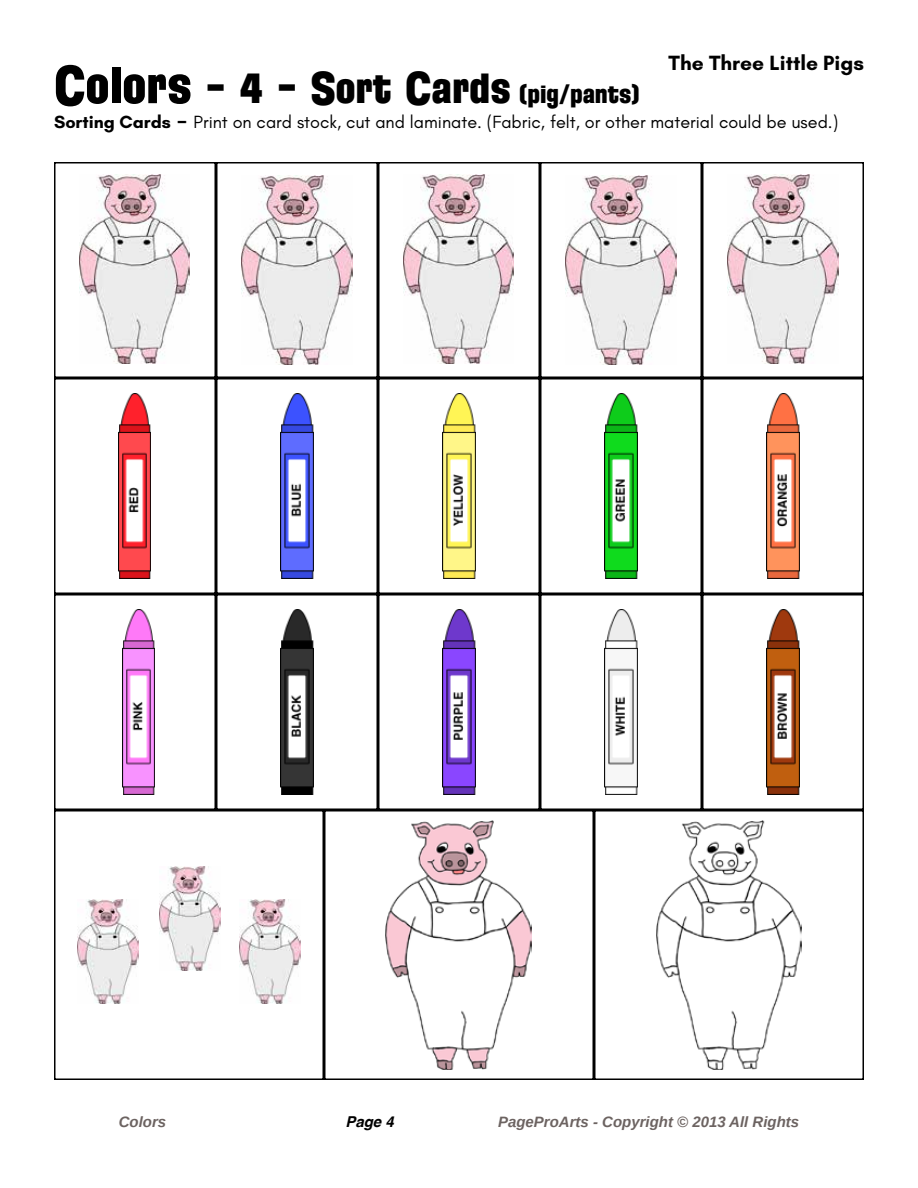
<style>
.page{position:relative;width:918px;height:1188px;background:#fff}
.page>*{position:absolute;margin:0;border:0;box-sizing:border-box;transform-origin:0 0}
.t1{font:45px "Florida Project Phase One";color:#000}
.t2{font:700 21px "Glacial Indifference";color:#000}
.t3{font:18px "Glacial Indifference";color:#000}
.t4{font:italic 700 15px "Liberation Sans";color:#6c6361}
.t5{font:italic 700 15px "Helvetica";color:#000}
.s1{font-weight:700}
.s2{font-weight:700;font-size:27px}
.s3{font-size:54px}
.s4{font-size:27px}
</style>
<div class="page">
<img style="left:78px;top:900px;width:61px;height:104px">
<img style="left:160px;top:867px;width:61px;height:103px">
<img style="left:239px;top:900px;width:61px;height:104px">
<img style="left:79px;top:174px;width:111px;height:189px">
<img style="left:242px;top:176px;width:110px;height:189px">
<img style="left:404px;top:174px;width:110px;height:189px">
<img style="left:566px;top:176px;width:110px;height:188px">
<img style="left:728px;top:174px;width:110px;height:189px">
<div style="left:54px;top:378px;width:162px;height:216px;border:2px solid #000"></div>
<div style="left:54px;top:594px;width:162px;height:216px;border:2px solid #000"></div>
<div style="left:216px;top:162px;width:162px;height:216px;border:2px solid #000"></div>
<div style="left:378px;top:162px;width:162px;height:216px;border:2px solid #000"></div>
<div style="left:540px;top:162px;width:162px;height:216px;border:2px solid #000"></div>
<div style="left:702px;top:162px;width:162px;height:216px;border:2px solid #000"></div>
<div style="left:54px;top:810px;width:270px;height:270px;border:2px solid #000"></div>
<div style="left:324px;top:810px;width:270px;height:270px;border:2px solid #000"></div>
<div style="left:594px;top:810px;width:270px;height:270px;border:2px solid #000"></div>
<div style="left:216px;top:594px;width:162px;height:216px;border:2px solid #000"></div>
<div style="left:378px;top:594px;width:162px;height:216px;border:2px solid #000"></div>
<div style="left:540px;top:594px;width:162px;height:216px;border:2px solid #000"></div>
<div style="left:702px;top:594px;width:162px;height:216px;border:2px solid #000"></div>
<div style="left:54px;top:162px;width:162px;height:216px;border:2px solid #000"></div>
<div style="left:216px;top:378px;width:162px;height:216px;border:2px solid #000"></div>
<div style="left:378px;top:378px;width:162px;height:216px;border:2px solid #000"></div>
<div style="left:540px;top:378px;width:162px;height:216px;border:2px solid #000"></div>
<div style="left:702px;top:378px;width:162px;height:216px;border:2px solid #000"></div>
<img style="left:605px;top:610px;width:32px;height:185px">
<img style="left:281px;top:609px;width:32px;height:186px">
<img style="left:767px;top:610px;width:32px;height:185px">
<img style="left:767px;top:393px;width:32px;height:186px">
<img style="left:442px;top:394px;width:33px;height:185px">
<img style="left:118px;top:393px;width:33px;height:186px">
<img style="left:281px;top:393px;width:32px;height:186px">
<img style="left:605px;top:393px;width:32px;height:186px">
<img style="left:443px;top:609px;width:32px;height:186px">
<img style="left:122px;top:609px;width:33px;height:186px">
<img style="left:386px;top:821px;width:145px;height:248px">
<img style="left:656px;top:821px;width:146px;height:248px">
<p class="t2" style="left:669px;top:50px;width:197px">The Three Little Pigs</p>
<p class="t3" style="left:54px;top:112px;width:786px"><span class="s1">Sorting Cards</span> <span class="s2">-</span> Print on card stock, cut and laminate. (Fabric, felt, or other material could be used.)</p>
<h1 class="t1" style="left:54px;top:59px;width:587px"><span class="s3">Colors</span> - 4 - Sort Cards <span class="s4">(pig/pants)</span></h1>
<p class="t4" style="left:119px;top:1112px;width:49px">Colors</p>
<p class="t5" style="left:345px;top:1109px;width:50px">Page 4</p>
<p class="t4" style="left:498px;top:1112px;width:303px">PageProArts - Copyright © 2013 All Rights</p>
</div>
